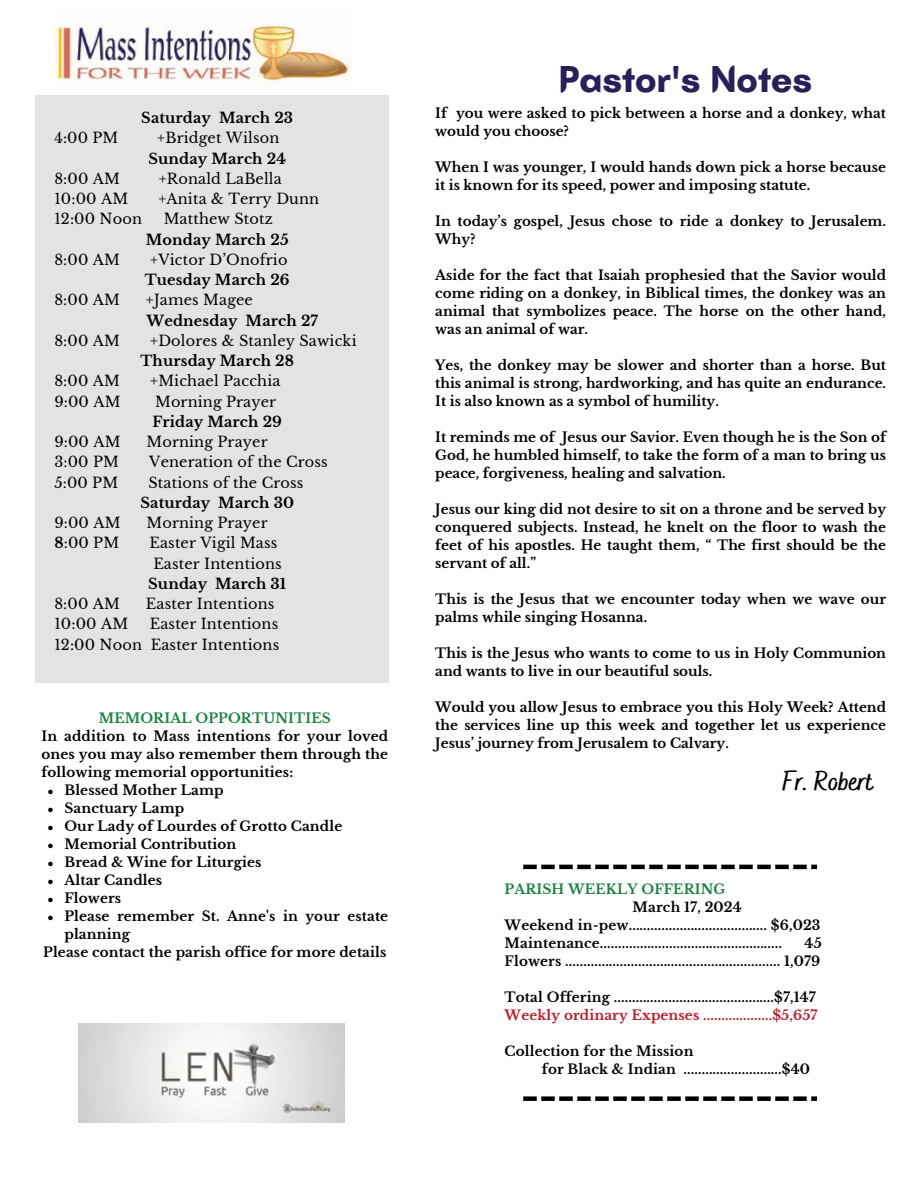
<style>
.page{position:relative;width:918px;height:1188px;background:#fff}
.page>*{position:absolute;margin:0;border:0;box-sizing:border-box;transform-origin:0 0}
.t1{font:700 38.25px "Batangas";color:#2b1f5a}
.t2{font:700 27px "Bakerie Smooth";color:#000}
.t3{font:14.55px/20.2px "Libre Baskerville";letter-spacing:.01em;color:#000}
.t4{font:700 14.55px "Libre Baskerville";letter-spacing:.01em;color:#000}
.t5{font:700 13.5px/18px "Libre Baskerville";color:#000}
.t6{font:700 13.5px "Libre Baskerville";letter-spacing:.01em;color:#ba1c29}
.t7{font:700 13.5px "Libre Baskerville";letter-spacing:.01em;color:#178240}
.s1{font-weight:700}
</style>
<div class="page">
<img style="left:55px;top:24px;width:297px;height:57px">
<div style="left:35px;top:95px;width:353px;height:588px;background:#e3e3e3"></div>
<svg style="left:523px;top:1096px;width:294px;height:5px"></svg>
<svg style="left:523px;top:865px;width:294px;height:4px"></svg>
<svg style="left:48px;top:790px;width:5px;height:4px"></svg>
<svg style="left:48px;top:808px;width:5px;height:4px"></svg>
<svg style="left:48px;top:826px;width:5px;height:4px"></svg>
<svg style="left:48px;top:844px;width:5px;height:4px"></svg>
<svg style="left:48px;top:862px;width:5px;height:4px"></svg>
<svg style="left:48px;top:880px;width:5px;height:4px"></svg>
<svg style="left:48px;top:898px;width:5px;height:4px"></svg>
<svg style="left:48px;top:916px;width:5px;height:4px"></svg>
<img style="left:78px;top:1024px;width:267px;height:99px">
<p class="t4" style="left:141px;top:109px;width:153px">Saturday March 23</p>
<p class="t3" style="left:54px;top:128px;width:66px">4:00 PM</p>
<p class="t3" style="left:157px;top:128px;width:124px">+Bridget Wilson</p>
<p class="t4" style="left:148px;top:150px;width:139px">Sunday March 24</p>
<p class="t3" style="left:54px;top:169px;width:67px">8:00 AM</p>
<p class="t3" style="left:159px;top:169px;width:124px">+Ronald LaBella</p>
<p class="t3" style="left:54px;top:189px;width:75px">10:00 AM</p>
<p class="t3" style="left:158px;top:189px;width:162px">+Anita &amp; Terry Dunn</p>
<p class="t3" style="left:54px;top:209px;width:89px">12:00 Noon</p>
<p class="t3" style="left:164px;top:209px;width:111px">Matthew Stotz</p>
<p class="t4" style="left:146px;top:231px;width:144px">Monday March 25</p>
<p class="t3" style="left:54px;top:250px;width:67px">8:00 AM</p>
<p class="t3" style="left:150px;top:250px;width:139px">+Victor D’Onofrio</p>
<p class="t4" style="left:145px;top:271px;width:146px">Tuesday March 26</p>
<p class="t3" style="left:54px;top:290px;width:67px">8:00 AM</p>
<p class="t3" style="left:146px;top:290px;width:108px">+James Magee</p>
<p class="t4" style="left:147px;top:312px;width:173px">Wednesday March 27</p>
<p class="t3" style="left:54px;top:331px;width:67px">8:00 AM</p>
<p class="t3" style="left:150px;top:331px;width:208px">+Dolores &amp; Stanley Sawicki</p>
<p class="t4" style="left:140px;top:352px;width:155px">Thursday March 28</p>
<p class="t3" style="left:54px;top:371px;width:67px">8:00 AM</p>
<p class="t3" style="left:150px;top:371px;width:132px">+Michael Pacchia</p>
<p class="t3" style="left:54px;top:391px;width:68px">9:00 AM</p>
<p class="t3" style="left:155px;top:391px;width:123px">Morning Prayer</p>
<p class="t4" style="left:152px;top:413px;width:131px">Friday March 29</p>
<p class="t3" style="left:54px;top:432px;width:68px">9:00 AM</p>
<p class="t3" style="left:146px;top:432px;width:123px">Morning Prayer</p>
<p class="t3" style="left:54px;top:452px;width:66px">3:00 PM</p>
<p class="t3" style="left:149px;top:452px;width:180px">Veneration of the Cross</p>
<p class="t3" style="left:54px;top:472px;width:65px">5:00 PM</p>
<p class="t3" style="left:148px;top:472px;width:156px">Stations of the Cross</p>
<p class="t4" style="left:141px;top:494px;width:155px">Saturday March 30</p>
<p class="t3" style="left:54px;top:513px;width:68px">9:00 AM</p>
<p class="t3" style="left:146px;top:513px;width:123px">Morning Prayer</p>
<p class="t3" style="left:54px;top:533px;width:66px"><span class="s1">8</span>:00 PM</p>
<p class="t3" style="left:149px;top:533px;width:134px">Easter Vigil Mass<br>Easter Intentions</p>
<p class="t4" style="left:148px;top:575px;width:140px">Sunday March 31</p>
<p class="t3" style="left:54px;top:594px;width:67px">8:00 AM</p>
<p class="t3" style="left:146px;top:594px;width:130px">Easter Intentions</p>
<p class="t3" style="left:54px;top:614px;width:75px">10:00 AM</p>
<p class="t3" style="left:54px;top:614px;width:226px;text-align:right">Easter Intentions<br>12:00 Noon Easter Intentions</p>
<p class="t7" style="left:99px;top:710px;width:234px">MEMORIAL OPPORTUNITIES</p>
<p class="t5" style="left:41px;top:728px;width:348px">In addition to Mass intentions for your loved</p>
<p class="t5" style="left:41px;top:746px;width:348px">ones you may also remember them through the</p>
<p class="t5" style="left:41px;top:764px;width:253px">following memorial opportunities:</p>
<p class="t5" style="left:64px;top:782px;width:161px">Blessed Mother Lamp</p>
<p class="t5" style="left:64px;top:800px;width:121px">Sanctuary Lamp</p>
<p class="t5" style="left:64px;top:818px;width:279px">Our Lady of Lourdes of Grotto Candle</p>
<p class="t5" style="left:64px;top:836px;width:173px">Memorial Contribution</p>
<p class="t5" style="left:64px;top:854px;width:199px">Bread &amp; Wine for Liturgies</p>
<p class="t5" style="left:64px;top:872px;width:99px">Altar Candles</p>
<p class="t5" style="left:64px;top:890px;width:58px">Flowers</p>
<p class="t5" style="left:64px;top:908px;width:325px">Please remember St. Anne's in your estate</p>
<p class="t5" style="left:64px;top:926px;width:67px">planning</p>
<p class="t5" style="left:43px;top:944px;width:345px">Please contact the parish office for more details</p>
<h1 class="t1" style="left:559px;top:56px;width:255px">Pastor's Notes</h1>
<p class="t5" style="left:435px;top:104px;width:452px">If you were asked to pick between a horse and a donkey, what would you choose?</p>
<p class="t5" style="left:435px;top:158px;width:452px">When I was younger, I would hands down pick a horse because it is known for its speed, power and imposing statute.</p>
<p class="t5" style="left:435px;top:212px;width:452px">In today’s gospel, Jesus chose to ride a donkey to Jerusalem.<br>Why?</p>
<p class="t5" style="left:435px;top:266px;width:452px;text-align:justify">Aside for the fact that Isaiah prophesied that the Savior would come riding on a donkey, in Biblical times, the donkey was an animal that symbolizes peace. The horse on the other hand, was an animal of war.</p>
<p class="t5" style="left:435px;top:356px;width:452px;text-align:justify">Yes, the donkey may be slower and shorter than a horse. But this animal is strong, hardworking, and has quite an endurance.<br>It is also known as a symbol of humility.</p>
<p class="t5" style="left:435px;top:428px;width:452px;text-align:justify">It reminds me of Jesus our Savior. Even though he is the Son of God, he humbled himself, to take the form of a man to bring us peace, forgiveness, healing and salvation.</p>
<p class="t5" style="left:435px;top:500px;width:452px;text-align:justify">Jesus our king did not desire to sit on a throne and be served by conquered subjects. Instead, he knelt on the floor to wash the feet of his apostles. He taught them, “ The first should be the servant of all.”</p>
<p class="t5" style="left:435px;top:590px;width:452px">This is the Jesus that we encounter today when we wave our palms while singing Hosanna.</p>
<p class="t5" style="left:435px;top:644px;width:452px">This is the Jesus who wants to come to us in Holy Communion and wants to live in our beautiful souls.</p>
<p class="t5" style="left:435px;top:698px;width:452px;text-align:justify">Would you allow Jesus to embrace you this Holy Week? Attend the services line up this week and together let us experience Jesus’ journey from Jerusalem to Calvary.</p>
<h2 class="t2" style="left:782px;top:766px;width:92px">Fr. Robert</h2>
<p class="t7" style="left:505px;top:881px;width:222px">PARISH WEEKLY OFFERING</p>
<p class="t5" style="left:505px;top:898px;width:317px;text-indent:128px">March 17, 2024<br>Weekend in-pew...................................... $6,023<br>Maintenance..................................................</p>
<p class="t5" style="left:505px;top:934px;width:319px;text-align:right">45<br>Flowers ........................................................... 1,079</p>
<p class="t5" style="left:505px;top:988px;width:313px">Total Offering ............................................$7,147</p>
<p class="t6" style="left:505px;top:1007px;width:314px">Weekly ordinary Expenses ...................$5,657</p>
<p class="t5" style="left:542px;top:1042px;width:270px;text-indent:-37px">Collection for the Mission<br>for Black &amp; Indian ...........................$40</p>
</div>
